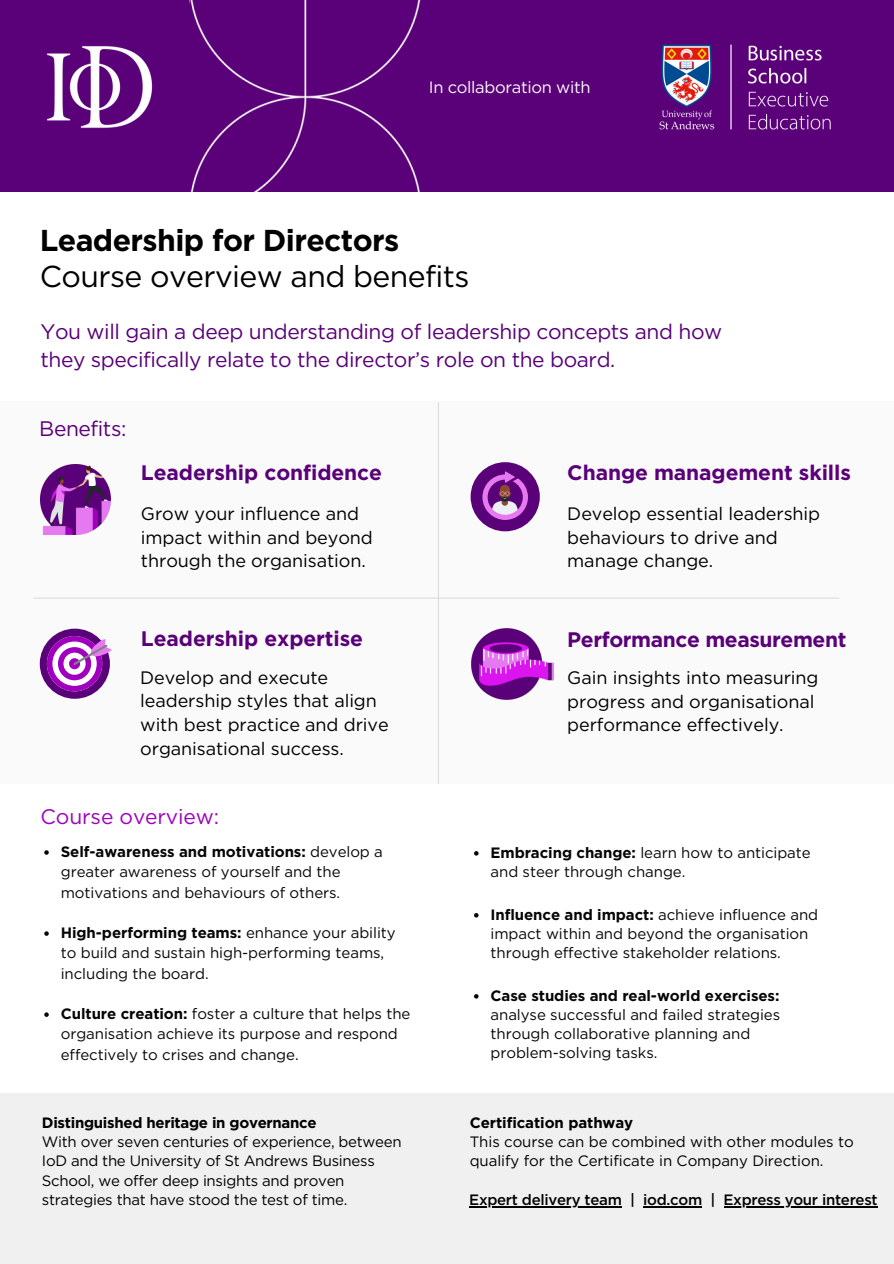
<style>
.page{position:relative;width:894px;height:1264px;background:#fff}
.page>*{position:absolute;margin:0;border:0;box-sizing:border-box;transform-origin:0 0}
.t1{font:30.15px/36.6px "Gotham";letter-spacing:-.02em;color:#000}
.t2{font:21px/28.2px "Gotham";letter-spacing:-.02em;color:#5a0078}
.t3{font:700 21px "Gotham";letter-spacing:-.005em;color:#5a0078}
.t4{font:21px "Gotham";letter-spacing:-.005em;color:#a000be}
.t5{font:18px/23.7px "Gotham";letter-spacing:-.005em;color:#000}
.t6{font:16.5px "Gotham";letter-spacing:-.02em;color:#fafafa}
.t7{font:15px/20.2px "Gotham";letter-spacing:-.005em;color:#060606}
.t8{font:15px/19.2px "Gotham";letter-spacing:-.02em;color:#000}
.t9{font:700 15px "Gotham";letter-spacing:-.02em;color:#000}
.t10{font:500 15px "Gotham HTF";letter-spacing:-.02em;color:#000}
.s1{font-weight:700}
</style>
<div class="page">
<div style="left:0;top:402px;width:893px;height:382px;background:#fafafa"></div>
<hr style="left:33px;top:597px;width:806px;height:1px;background:#dcdcdc">
<hr style="left:438px;top:402px;width:1px;height:382px;background:#dcdcdc">
<svg style="left:44px;top:850px;width:5px;height:4px"></svg>
<svg style="left:44px;top:931px;width:5px;height:4px"></svg>
<svg style="left:44px;top:1012px;width:5px;height:4px"></svg>
<svg style="left:474px;top:851px;width:4px;height:4px"></svg>
<svg style="left:474px;top:913px;width:4px;height:4px"></svg>
<svg style="left:474px;top:994px;width:4px;height:4px"></svg>
<div style="left:40px;top:628px;width:70px;height:70px;background:#5a0078;border-radius:50%"></div>
<svg style="left:47px;top:636px;width:65px;height:55px"></svg>
<img style="left:471px;top:628px;width:83px;height:72px">
<div style="left:470px;top:462px;width:69px;height:69px;background:#5a0078;border-radius:50%"></div>
<svg style="left:482px;top:471px;width:46px;height:49px"></svg>
<img style="left:40px;top:464px;width:70px;height:70px">
<div style="left:0;top:0;width:893px;height:191px;background:#5a0078"></div>
<img style="left:46px;top:0;width:144px;height:128px">
<img style="left:659px;top:44px;width:172px;height:86px">
<img style="left:190px;top:0;width:231px;height:191px">
<div style="left:0;top:1092px;width:893px;height:171px;background:#f0f0f0"></div>
<hr style="left:469px;top:1206px;width:152px;height:1px;background:#000">
<hr style="left:643px;top:1206px;width:58px;height:1px;background:#000">
<hr style="left:723px;top:1206px;width:154px;height:1px;background:#000">
<p class="t6" style="left:429px;top:77px;width:163px">In collaboration with</p>
<p class="t1" style="left:40px;top:222px;width:431px"><span class="s1">Leadership for Directors<br></span>Course overview and benefits</p>
<h2 class="t2" style="left:40px;top:317px;width:683px">You will gain a deep understanding of leadership concepts and how they specifically relate to the director’s role on the board.</h2>
<h2 class="t2" style="left:39px;top:414px;width:89px">Benefits:</h2>
<p class="t3" style="left:141px;top:460px;width:242px">Leadership confidence</p>
<h2 class="t5" style="left:141px;top:501px;width:233px">Grow your influence and impact within and beyond through the organisation.</h2>
<h2 class="t3" style="left:141px;top:626px;width:223px">Leadership expertise</h2>
<p class="t5" style="left:140px;top:665px;width:250px">Develop and execute leadership styles that align with best practice and drive organisational success.</p>
<p class="t4" style="left:40px;top:803px;width:180px">Course overview:</p>
<p class="t7" style="left:61px;top:841px;width:323px"><span class="s1">Self-awareness and motivations:</span> develop a greater awareness of yourself and the motivations and behaviours of others.</p>
<h4 class="t7" style="left:61px;top:922px;width:336px"><span class="s1">High-performing teams:</span> enhance your ability to build and sustain high-performing teams, including the board.</h4>
<h1 class="t7" style="left:61px;top:1003px;width:351px"><span class="s1">Culture creation:</span> foster a culture that helps the organisation achieve its purpose and respond effectively to crises and change.</h1>
<p class="t9" style="left:42px;top:1113px;width:276px">Distinguished heritage in governance</p>
<p class="t8" style="left:42px;top:1132px;width:361px">With over seven centuries of experience, between IoD and the University of St Andrews Business School, we offer deep insights and proven strategies that have stood the test of time.</p>
<h4 class="t3" style="left:567px;top:460px;width:285px">Change management skills</h4>
<h4 class="t5" style="left:567px;top:501px;width:254px">Develop essential leadership behaviours to drive and manage change.</h4>
<p class="t3" style="left:567px;top:627px;width:280px">Performance measurement</p>
<p class="t5" style="left:567px;top:665px;width:252px">Gain insights into measuring progress and organisational performance effectively.</p>
<h3 class="t7" style="left:490px;top:842px;width:321px;line-height:19.2px"><span class="s1">Embracing change:</span> learn how to anticipate and steer through change.</h3>
<p class="t7" style="left:490px;top:904px;width:329px;line-height:19.2px"><span class="s1">Influence and impact:</span> achieve influence and impact within and beyond the organisation through effective stakeholder relations.</p>
<h3 class="t7" style="left:490px;top:985px;width:291px;line-height:19.2px"><span class="s1">Case studies and real-world exercises: </span>analyse successful and failed strategies through collaborative planning and problem-solving tasks.</h3>
<p class="t9" style="left:469px;top:1113px;width:165px">Certification pathway</p>
<p class="t8" style="left:469px;top:1132px;width:385px">This course can be combined with other modules to qualify for the Certificate in Company Direction.</p>
<p class="t10" style="left:469px;top:1191px;width:247px">Expert delivery team | iod.com |</p>
<p class="t10" style="left:723px;top:1191px;width:156px">Express your interest</p>
</div>
